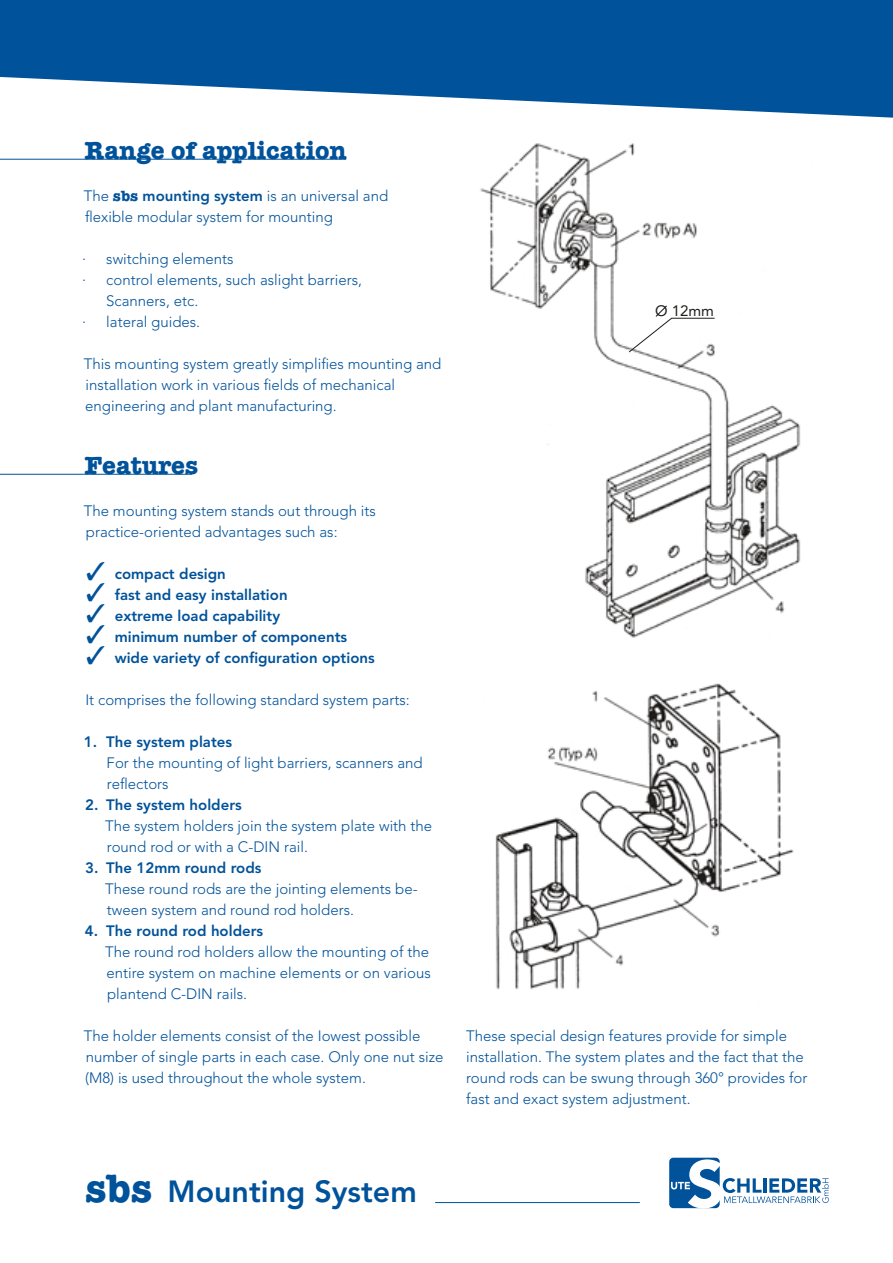
<style>
.page{position:relative;width:893px;height:1263px;background:#fff}
.page>*{position:absolute;margin:0;border:0;box-sizing:border-box;transform-origin:0 0}
.t1{font:700 40.05px "American Typewriter LT";color:#00529a}
.t2{font:800 30.45px "Avenir LT";color:#00529a}
.t3{font:700 25.5px "American Typewriter";color:#00529a}
.Grundtext{font:300 15px/21px "Avenir LT";color:#00529a}
.Grundtext_gegliedert{font:300 15px/21px "Avenir LT";color:#00529a}
.Grundtext_kreuze{font:800 15px "Avenir LT";color:#00529a}
.Grundtext_kreuze-2{font:15px "Avenir LT";color:#201e1d}
.s1{font-family:"American Typewriter LT";font-weight:700}
.s2{font-weight:800}
</style>
<div class="page">
<hr style="left:0;top:159px;width:346px;height:1px;background:#00529a">
<svg style="left:0;top:0;width:893px;height:118px;fill:#00529a"></svg>
<hr style="left:0;top:474px;width:192px;height:1px;background:#00529a">
<img style="left:495px;top:683px;width:299px;height:307px">
<svg style="left:669px;top:1158px;width:160px;height:50px"></svg>
<hr style="left:435px;top:1202px;width:205px;height:1px;background:#00529a">
<img style="left:480px;top:143px;width:321px;height:495px">
<svg style="left:628px;top:304px;width:87px;height:49px"></svg>
<h1 class="t3" style="left:85px;top:135px;width:263px">Range of application</h1>
<p class="Grundtext" style="left:84px;top:185px;width:306px">The <span class="s1">sbs</span> <span class="s2">mounting system</span> is an universal and flexible modular system for mounting</p>
<p class="Grundtext_gegliedert" style="left:82px;top:248px;width:153px">· switching elements</p>
<p class="Grundtext_gegliedert" style="left:106px;top:269px;width:257px;text-indent:-24px">· control elements, such aslight barriers,<br>Scanners, etc.</p>
<p class="Grundtext_gegliedert" style="left:82px;top:311px;width:119px">· lateral guides.</p>
<p class="Grundtext" style="left:84px;top:353px;width:359px">This mounting system greatly simplifies mounting and installation work in various fields of mechanical engineering and plant manufacturing.</p>
<p class="Grundtext_kreuze-2" style="left:655px;top:302px;width:60px">O 12mm</p>
<h1 class="t3" style="left:85px;top:450px;width:115px">Features</h1>
<p class="Grundtext" style="left:84px;top:500px;width:294px">The mounting system stands out through its practice-oriented advantages such as:</p>
<p class="Grundtext_kreuze" style="left:115px;top:565px;width:113px">compact design</p>
<p class="Grundtext_kreuze" style="left:115px;top:586px;width:174px">fast and easy installation</p>
<p class="Grundtext_kreuze" style="left:115px;top:607px;width:167px">extreme load capability</p>
<p class="Grundtext_kreuze" style="left:115px;top:628px;width:234px">minimum number of components</p>
<p class="Grundtext_kreuze" style="left:115px;top:649px;width:261px">wide variety of configuration options</p>
<p class="Grundtext" style="left:85px;top:689px;width:326px">It comprises the following standard system parts:</p>
<p class="Grundtext_gegliedert" style="left:107px;top:731px;width:317px;text-indent:-23px"><span class="s2">1. The system plates<br></span>For the mounting of light barriers, scanners and reflectors</p>
<p class="Grundtext_gegliedert" style="left:105px;top:794px;width:329px;text-indent:-20px"><span class="s2">2. The system holders<br></span>The system holders join the system plate with the round rod or with a C-DIN rail.</p>
<p class="Grundtext_gegliedert" style="left:105px;top:857px;width:314px;text-indent:-20px"><span class="s2">3. The 12mm round rods<br></span>These round rods are the jointing elements be&shy;tween system and round rod holders.</p>
<p class="Grundtext_gegliedert" style="left:105px;top:920px;width:327px;text-indent:-20px"><span class="s2">4. The round rod holders<br></span>The round rod holders allow the mounting of the entire system on machine elements or on various plantend C-DIN rails.</p>
<p class="Grundtext" style="left:84px;top:1025px;width:361px">The holder elements consist of the Iowest possible number of single parts in each case. Only one nut size (M8) is used throughout the whole system.</p>
<p class="Grundtext" style="left:466px;top:1025px;width:343px">These special design features provide for simple installation. The system plates and the fact that the round rods can be swung through 360° provides for fast and exact system adjustment.</p>
<p class="t1" style="left:85px;top:1164px;width:69px">sbs</p>
<p class="t2" style="left:168px;top:1173px;width:251px">Mounting System</p>
</div>
